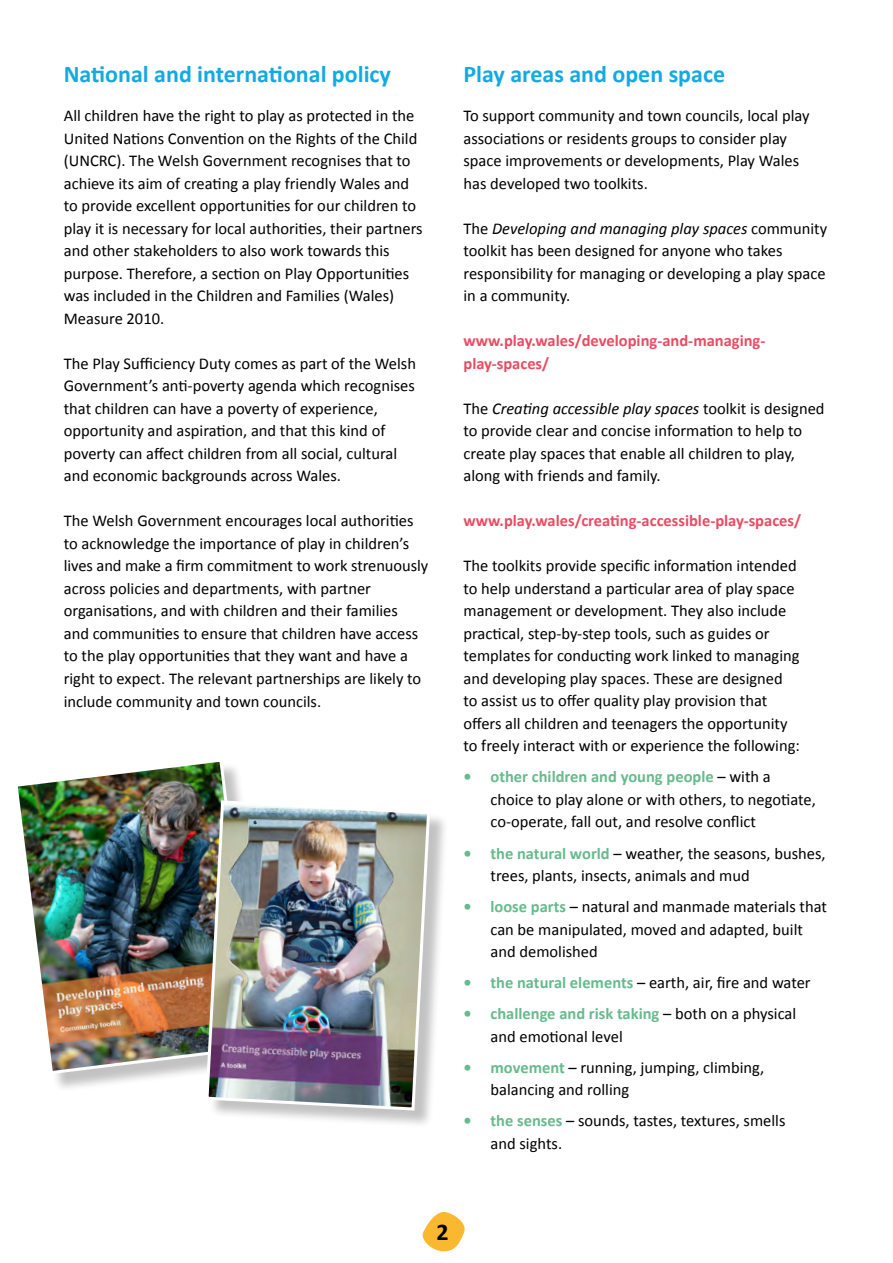
<style>
.page{position:relative;width:893px;height:1263px;background:#fff}
.page>*{position:absolute;margin:0;border:0;box-sizing:border-box;transform-origin:0 0}
.t1{font:700 24px "Calibri";color:#12aae2}
.t2{font:700 24px "Calibri";color:#000}
.t3{font:16.5px/22.5px "Calibri";color:#000}
.t4{font:700 16.5px/22.5px "Calibri";color:#e94b62}
.s1{font-style:italic}
.s2{font-weight:700;color:#66bb8c}
</style>
<div class="page">
<svg style="left:422px;top:1212px;width:43px;height:39px"></svg>
<div style="left:17px;top:761px;width:260px;height:331px;background:#000;opacity:.24"></div>
<img style="left:17px;top:761px;width:242px;height:315px">
<div style="left:208px;top:803px;width:241px;height:326px;background:#000;opacity:.24"></div>
<img style="left:204px;top:799px;width:228px;height:313px">
<h1 class="t1" style="left:64px;top:57px;width:329px">National and international policy</h1>
<p class="t3" style="left:64px;top:104px;width:360px">All children have the right to play as protected in the United Nations Convention on the Rights of the Child (UNCRC). The Welsh Government recognises that to achieve its aim of creating a play friendly Wales and to provide excellent opportunities for our children to play it is necessary for local authorities, their partners and other stakeholders to also work towards this purpose. Therefore, a section on Play Opportunities was included in the Children and Families (Wales)<br>Measure 2010.</p>
<p class="t3" style="left:64px;top:352px;width:354px">The Play Sufficiency Duty comes as part of the Welsh Government’s anti-poverty agenda which recognises that children can have a poverty of experience, opportunity and aspiration, and that this kind of poverty can affect children from all social, cultural and economic backgrounds across Wales.</p>
<p class="t3" style="left:64px;top:509px;width:366px">The Welsh Government encourages local authorities to acknowledge the importance of play in children’s lives and make a firm commitment to work strenuously across policies and departments, with partner organisations, and with children and their families<br>and communities to ensure that children have access to the play opportunities that they want and have a right to expect. The relevant partnerships are likely to include community and town councils.</p>
<h1 class="t1" style="left:463px;top:57px;width:263px">Play areas and open space</h1>
<p class="t3" style="left:463px;top:104px;width:348px">To support community and town councils, local play associations or residents groups to consider play space improvements or developments, Play Wales has developed two toolkits.</p>
<p class="t3" style="left:463px;top:217px;width:365px">The <span class="s1">Developing and managing play spaces</span> community toolkit has been designed for anyone who takes responsibility for managing or developing a play space in a community.</p>
<p class="t4" style="left:463px;top:329px;width:303px">www.play.wales/developing-and-managing&shy;play-spaces/</p>
<p class="t3" style="left:463px;top:397px;width:363px">The <span class="s1">Creating accessible play spaces</span> toolkit is designed to provide clear and concise information to help to create play spaces that enable all children to play, along with friends and family.</p>
<p class="t4" style="left:463px;top:509px;width:339px">www.play.wales/creating-accessible-play-spaces/</p>
<p class="t3" style="left:463px;top:554px;width:338px">The toolkits provide specific information intended to help understand a particular area of play space management or development. They also include practical, step-by-step tools, such as guides or templates for conducting work linked to managing and developing play spaces. These are designed to assist us to offer quality play provision that offers all children and teenagers the opportunity to freely interact with or experience the following:</p>
<p class="t3" style="left:490px;top:765px;width:327px;text-indent:-27px"><span class="s2">• other children and young people</span> – with a choice to play alone or with others, to negotiate, co-operate, fall out, and resolve conflict</p>
<p class="t3" style="left:490px;top:841px;width:337px;text-indent:-27px"><span class="s2">• the natural world</span> – weather, the seasons, bushes, trees, plants, insects, animals and mud</p>
<p class="t3" style="left:490px;top:895px;width:338px;text-indent:-27px"><span class="s2">• loose parts</span> – natural and manmade materials that can be manipulated, moved and adapted, built and demolished</p>
<p class="t3" style="left:463px;top:971px;width:349px"><span class="s2">• the natural elements</span> – earth, air, fire and water</p>
<p class="t3" style="left:490px;top:1002px;width:307px;text-indent:-27px"><span class="s2">• challenge and risk taking</span> – both on a physical and emotional level</p>
<p class="t3" style="left:490px;top:1055px;width:275px;text-indent:-27px"><span class="s2">• movement</span> – running, jumping, climbing, balancing and rolling</p>
<p class="t3" style="left:490px;top:1109px;width:296px;text-indent:-27px"><span class="s2">• the senses</span> – sounds, tastes, textures, smells and sights.</p>
<h1 class="t2" style="left:436px;top:1214px;width:14px">2</h1>
</div>
